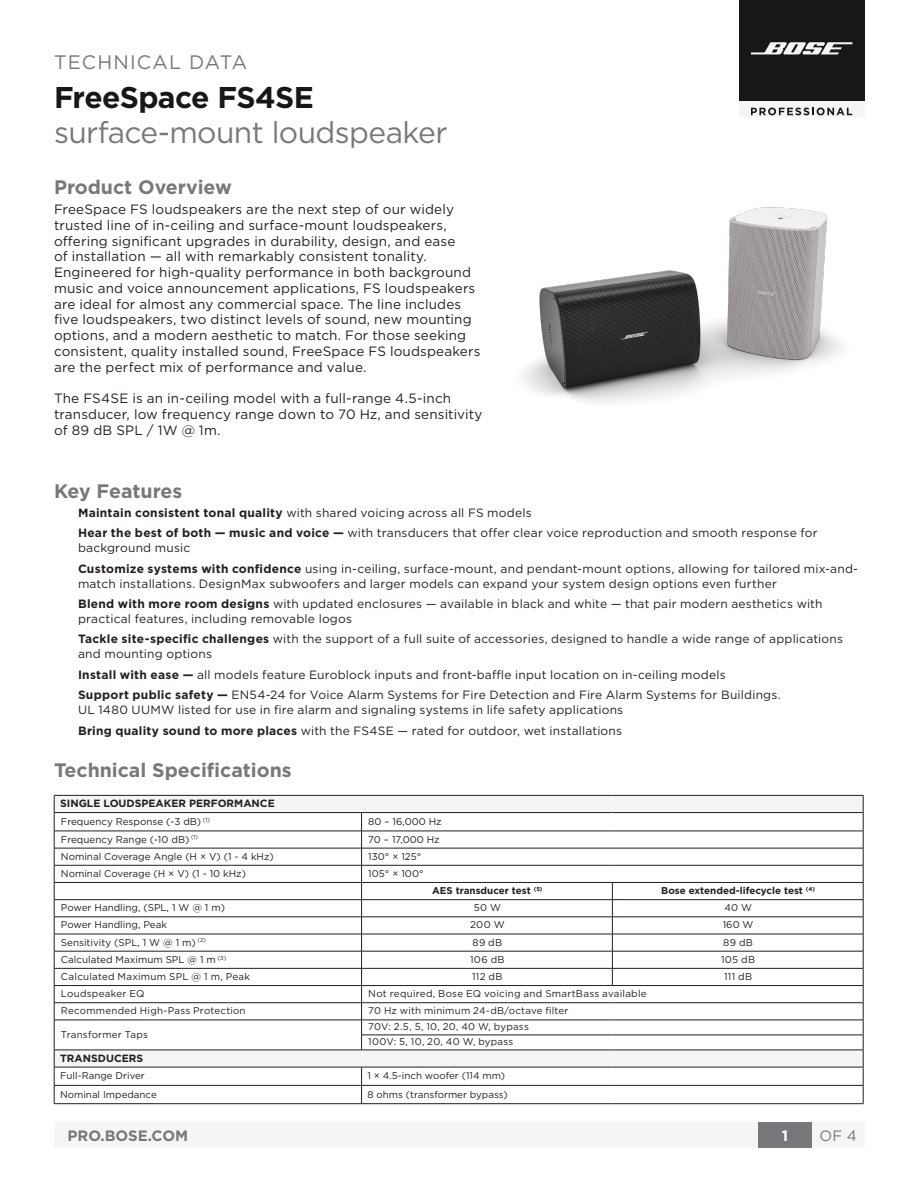
<style>
.page{position:relative;width:918px;height:1188px;background:#fff}
.page>*{position:absolute;margin:0;border:0;box-sizing:border-box;transform-origin:0 0}
.t1{font:30px "Gotham";letter-spacing:-.02em;color:#76787b}
.t2{font:700 30px "Gotham";letter-spacing:-.025em;color:#161718}
.Text_Headers{font:700 19.5px "Gotham";color:#777879}
.t3{font:19.5px "Gotham";letter-spacing:.06em;color:#76787b}
.t4{font:700 15px "Gotham";color:#76787b}
.t5{font:15px "Gotham";color:#76787b}
.t6{font:700 15px "Gotham";color:#fff}
.Body{font:13.5px/15.8px "Gotham";letter-spacing:.01em;color:#231f20}
.Text_Plain_Bulleted{font:12px/15px "Gotham";letter-spacing:.015em;color:#231f20}
.Text_Table_Heading{font:700 10.5px "Gotham";color:#231f20}
.Text_Table_Heading-2{font:9.9px "Gotham";color:#231f20}
.Text_Plain_Table_Cel{font:9.9px "Gotham";letter-spacing:.02em;color:#231f20}
.Text_Plain_Table_Cel-2{font:700 9.9px "Gotham";color:#231f20}
.Text_Table_Heading-3{font:9.9px "Gotham";letter-spacing:.02em;color:#231f20}
.Text_Plain_Table_Cel-3{font:9.9px "Gotham";color:#231f20}
.Text_Table_Heading-4{font:9.9px "Gotham";letter-spacing:.025em;color:#231f20}
.Text_Plain_Table_Cel-4{font:9.75px "Gotham";color:#231f20}
.Text_Plain_Table_Cel-5{font:9.75px "Gotham";letter-spacing:.025em;color:#231f20}
.Text_Table_Heading-5{font:9.75px "Gotham";letter-spacing:.025em;color:#231f20}
.Text_Plain_Table_Cel-6{font:9.75px "Gotham";letter-spacing:.02em;color:#231f20}
.s1{font-weight:700}
</style>
<div class="page">
<hr style="left:54px;top:795px;width:308px;height:1px;background:#231f20">
<hr style="left:362px;top:795px;width:250px;height:1px;background:#231f20">
<hr style="left:612px;top:795px;width:251px;height:1px;background:#231f20">
<svg style="left:54px;top:796px;width:810px;height:308px"></svg>
<hr style="left:612px;top:1085px;width:251px;height:1px;background:#231f20">
<hr style="left:54px;top:1103px;width:308px;height:1px;background:#231f20">
<hr style="left:362px;top:1103px;width:250px;height:1px;background:#231f20">
<hr style="left:612px;top:1103px;width:251px;height:1px;background:#231f20">
<img style="left:523px;top:207px;width:318px;height:195px">
<div style="left:739px;top:0;width:126px;height:117px;background:#161718"></div>
<div style="left:739px;top:101px;width:126px;height:16px;background:#f4f5f4"></div>
<svg style="left:751px;top:42px;width:101px;height:12px"></svg>
<svg style="left:751px;top:108px;width:101px;height:7px"></svg>
<div style="left:54px;top:1122px;width:810px;height:25px;background:#f4f5f4"></div>
<div style="left:758px;top:1122px;width:54px;height:25px;background:#76787b"></div>
<p class="t3" style="left:54px;top:49px;width:195px">TECHNICAL DATA</p>
<p class="t2" style="left:54px;top:78px;width:261px">FreeSpace FS4SE</p>
<p class="t1" style="left:54px;top:113px;width:395px">surface-mount loudspeaker</p>
<p class="Text_Headers" style="left:54px;top:174px;width:179px">Product Overview</p>
<p class="Body" style="left:54px;top:201px;width:428px">FreeSpace FS loudspeakers are the next step of our widely trusted line of in-ceiling and surface-mount loudspeakers, offering significant upgrades in durability, design, and ease<br>of installation — all with remarkably consistent tonality.<br>Engineered for high-quality performance in both background music and voice announcement applications, FS loudspeakers are ideal for almost any commercial space. The line includes five loudspeakers, two distinct levels of sound, new mounting options, and a modern aesthetic to match. For those seeking consistent, quality installed sound, FreeSpace FS loudspeakers are the perfect mix of performance and value.</p>
<p class="Body" style="left:54px;top:390px;width:430px">The FS4SE is an in-ceiling model with a full-range 4.5-inch transducer, low frequency range down to 70 Hz, and sensitivity of 89 dB SPL / 1W @ 1m.</p>
<p class="Text_Headers" style="left:54px;top:478px;width:130px">Key Features</p>
<p class="Text_Plain_Bulleted" style="left:78px;top:505px;width:455px"><span class="s1">Maintain consistent tonal quality</span> with shared voicing across all FS models</p>
<p class="Text_Plain_Bulleted" style="left:78px;top:525px;width:741px"><span class="s1">Hear the best of both — music and voice —</span> with transducers that offer clear voice reproduction and smooth response for background music</p>
<p class="Text_Plain_Bulleted" style="left:78px;top:561px;width:782px"><span class="s1">Customize systems with confidence</span> using in-ceiling, surface-mount, and pendant-mount options, allowing for tailored mix-and&shy;match installations. DesignMax subwoofers and larger models can expand your system design options even further</p>
<p class="Text_Plain_Bulleted" style="left:78px;top:596px;width:746px"><span class="s1">Blend with more room designs</span> with updated enclosures — available in black and white — that pair modern aesthetics with practical features, including removable logos</p>
<p class="Text_Plain_Bulleted" style="left:78px;top:631px;width:767px"><span class="s1">Tackle site-specific challenges</span> with the support of a full suite of accessories, designed to handle a wide range of applications and mounting options</p>
<p class="Text_Plain_Bulleted" style="left:78px;top:667px;width:649px"><span class="s1">Install with ease —</span> all models feature Euroblock inputs and front-baffle input location on in-ceiling models</p>
<p class="Text_Plain_Bulleted" style="left:78px;top:687px;width:704px"><span class="s1">Support public safety —</span> EN54-24 for Voice Alarm Systems for Fire Detection and Fire Alarm Systems for Buildings.<br>UL 1480 UUMW listed for use in fire alarm and signaling systems in life safety applications</p>
<p class="Text_Plain_Bulleted" style="left:78px;top:723px;width:546px"><span class="s1">Bring quality sound to more places</span> with the FS4SE — rated for outdoor, wet installations</p>
<p class="Text_Headers" style="left:54px;top:758px;width:239px">Technical Specifications</p>
<p class="Text_Table_Heading" style="left:60px;top:797px;width:216px">SINGLE LOUDSPEAKER PERFORMANCE</p>
<p class="Text_Plain_Table_Cel-3" style="left:61px;top:815px;width:151px">Frequency Response (-3 dB) <sup>(1)</sup></p>
<p class="Text_Plain_Table_Cel" style="left:368px;top:815px;width:75px">80 – 16,000 Hz</p>
<p class="Text_Table_Heading-2" style="left:61px;top:833px;width:139px">Frequency Range (-10 dB) <sup>(1)</sup></p>
<p class="Text_Plain_Table_Cel" style="left:368px;top:833px;width:73px">70 – 17,000 Hz</p>
<p class="Text_Table_Heading-2" style="left:61px;top:850px;width:214px">Nominal Coverage Angle (H × V) (1 - 4 kHz)</p>
<p class="Text_Plain_Table_Cel" style="left:368px;top:850px;width:55px">130° × 125°</p>
<p class="Text_Table_Heading-2" style="left:61px;top:867px;width:187px">Nominal Coverage (H × V) (1 - 10 kHz)</p>
<p class="Text_Plain_Table_Cel" style="left:368px;top:867px;width:57px">105° × 100°</p>
<p class="Text_Plain_Table_Cel-2" style="left:432px;top:884px;width:112px">AES transducer test <sup>(5)</sup></p>
<p class="Text_Plain_Table_Cel-2" style="left:661px;top:884px;width:155px">Bose extended-lifecycle test <sup>(4)</sup></p>
<p class="Text_Table_Heading-2" style="left:61px;top:901px;width:166px">Power Handling, (SPL, 1 W @ 1 m)</p>
<p class="Text_Plain_Table_Cel" style="left:474px;top:901px;width:29px">50 W</p>
<p class="Text_Plain_Table_Cel" style="left:724px;top:901px;width:29px">40 W</p>
<p class="Text_Table_Heading-2" style="left:61px;top:919px;width:108px">Power Handling, Peak</p>
<p class="Text_Plain_Table_Cel" style="left:470px;top:919px;width:36px">200 W</p>
<p class="Text_Plain_Table_Cel" style="left:723px;top:919px;width:32px">160 W</p>
<p class="Text_Table_Heading-2" style="left:61px;top:936px;width:147px">Sensitivity (SPL, 1 W @ 1 m) <sup>(2)</sup></p>
<p class="Text_Plain_Table_Cel" style="left:472px;top:936px;width:31px">89 dB</p>
<p class="Text_Plain_Table_Cel" style="left:723px;top:936px;width:31px">89 dB</p>
<p class="Text_Table_Heading-2" style="left:61px;top:953px;width:167px">Calculated Maximum SPL @ 1 m <sup>(3)</sup></p>
<p class="Text_Plain_Table_Cel" style="left:470px;top:953px;width:36px">106 dB</p>
<p class="Text_Plain_Table_Cel" style="left:721px;top:953px;width:36px">105 dB</p>
<p class="Text_Table_Heading-3" style="left:61px;top:970px;width:191px">Calculated Maximum SPL @ 1 m, Peak</p>
<p class="Text_Plain_Table_Cel" style="left:472px;top:970px;width:32px">112 dB</p>
<p class="Text_Plain_Table_Cel" style="left:724px;top:970px;width:30px">111 dB</p>
<p class="Text_Table_Heading-4" style="left:61px;top:987px;width:85px">Loudspeaker EQ</p>
<p class="Text_Plain_Table_Cel" style="left:368px;top:987px;width:280px">Not required, Bose EQ voicing and SmartBass available</p>
<p class="Text_Table_Heading-5" style="left:61px;top:1005px;width:186px">Recommended High-Pass Protection</p>
<p class="Text_Plain_Table_Cel-6" style="left:368px;top:1005px;width:202px">70 Hz with minimum 24-dB/octave filter</p>
<p class="Text_Table_Heading-5" style="left:61px;top:1028px;width:89px">Transformer Taps</p>
<p class="Text_Plain_Table_Cel-5" style="left:368px;top:1021px;width:162px">70V: 2.5, 5, 10, 20, 40 W, bypass</p>
<p class="Text_Plain_Table_Cel-5" style="left:368px;top:1036px;width:147px">100V: 5, 10, 20, 40 W, bypass</p>
<p class="Text_Table_Heading" style="left:60px;top:1051px;width:84px">TRANSDUCERS</p>
<p class="Text_Plain_Table_Cel-4" style="left:60px;top:1070px;width:86px">Full-Range Driver</p>
<p class="Text_Plain_Table_Cel-4" style="left:368px;top:1070px;width:139px">1 × 4.5-inch woofer (114 mm)</p>
<p class="Text_Plain_Table_Cel-4" style="left:60px;top:1088px;width:98px">Nominal Impedance</p>
<p class="Text_Plain_Table_Cel-4" style="left:368px;top:1088px;width:142px">8 ohms (transformer bypass)</p>
<p class="t4" style="left:68px;top:1125px;width:122px">PRO.BOSE.COM</p>
<p class="t6" style="left:782px;top:1125px;width:8px">1</p>
<p class="t5" style="left:820px;top:1126px;width:39px">OF 4</p>
</div>
